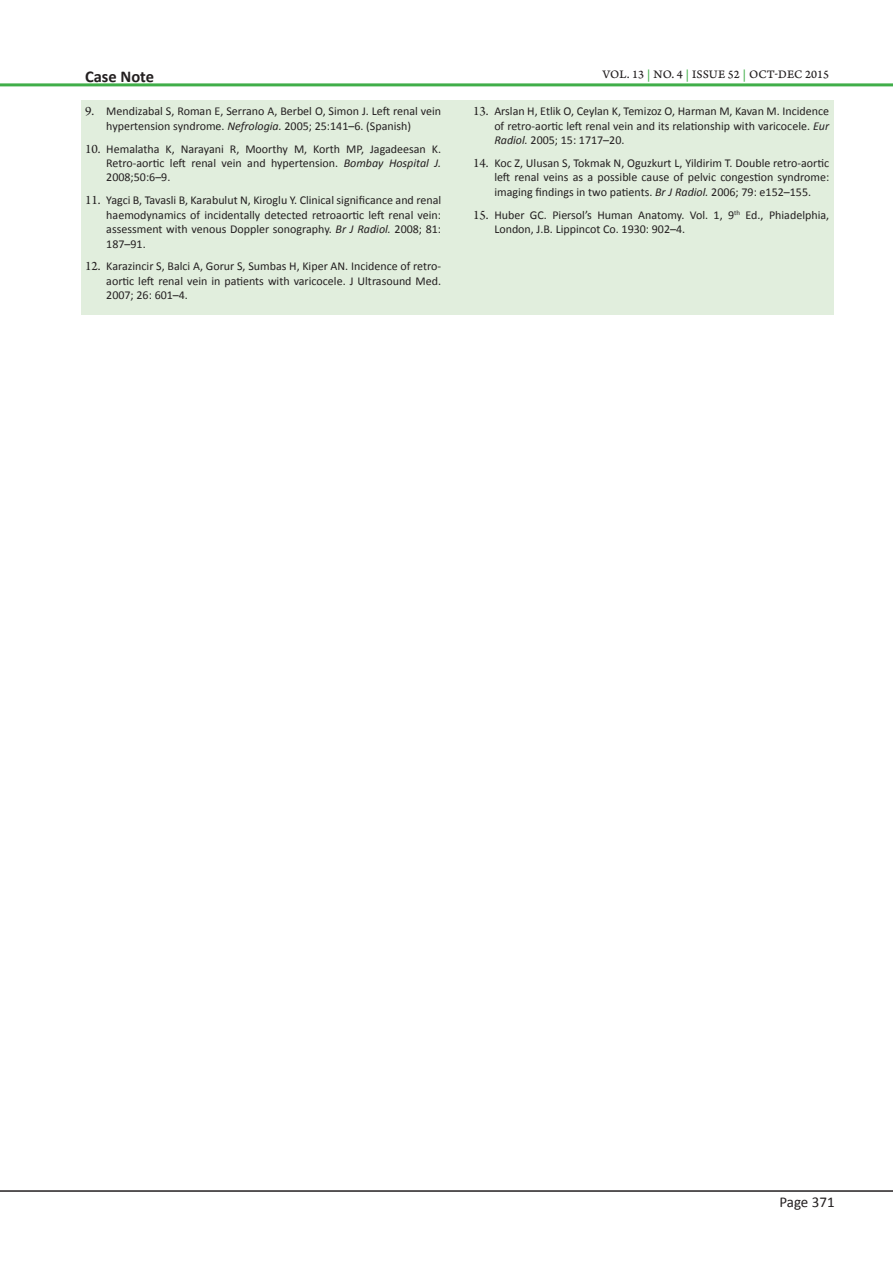
<style>
.page{position:relative;width:893px;height:1263px;background:#fff}
.page>*{position:absolute;margin:0;border:0;box-sizing:border-box;transform-origin:0 0}
.Abstract_Words{font:700 16.5px "Calibri";color:#231f20}
.t1{font:15px "Calibri";color:#231f20}
.Refrence_Text{font:12px/14.4px "Calibri";color:#231f20;text-align:justify}
.t2{font:12px "Arno Pro Caption";letter-spacing:.005em;color:#231f20}
.s1{font-family:"Arno Pro";font-size:13.5px}
.s2{font-style:italic}
.s3{color:#40ae49}
</style>
<div class="page">
<hr style="left:0;top:1190px;width:893px;height:2px;background:#231f20">
<hr style="left:0;top:83px;width:893px;height:3px;background:#40ae49">
<div style="left:81px;top:100px;width:752px;height:215px;background:#e1eedd"></div>
<p class="Abstract_Words" style="left:85px;top:66px;width:71px">Case Note</p>
<p class="Refrence_Text" style="left:106px;top:104px;width:336px;text-indent:-21px"><span class="s1">9.</span> Mendizabal S, Roman E, Serrano A, Berbel O, Simon J. Left renal vein hypertension syndrome. <span class="s2">Nefrologia.</span> 2005; 25:141–6. (Spanish)</p>
<p class="Refrence_Text" style="left:106px;top:141px;width:336px;text-indent:-21px"><span class="s1">10.</span> Hemalatha K, Narayani R, Moorthy M, Korth MP, Jagadeesan K.<br>Retro-aortic left renal vein and hypertension. <span class="s2">Bombay Hospital J.<br></span>2008;50:6–9.</p>
<p class="Refrence_Text" style="left:106px;top:193px;width:336px;text-indent:-21px"><span class="s1">11.</span> Yagci B, Tavasli B, Karabulut N, Kiroglu Y. Clinical significance and renal haemodynamics of incidentally detected retroaortic left renal vein: assessment with venous Doppler sonography. <span class="s2">Br J Radiol.</span> 2008; 81:<br>187–91.</p>
<p class="Refrence_Text" style="left:106px;top:259px;width:336px;text-indent:-21px"><span class="s1">12.</span> Karazincir S, Balci A, Gorur S, Sumbas H, Kiper AN. Incidence of retro&shy;aortic left renal vein in patients with varicocele. J Ultrasound Med.<br>2007; 26: 601–4.</p>
<p class="t2" style="left:602px;top:67px;width:228px">VOL. 13 <span class="s3">|</span> NO. 4 <span class="s3">|</span> ISSUE 52 <span class="s3">|</span> OCT-DEC 2015</p>
<p class="Refrence_Text" style="left:494px;top:104px;width:336px;text-indent:-21px"><span class="s1">13.</span> Arslan H, Etlik O, Ceylan K, Temizoz O, Harman M, Kavan M. Incidence of retro-aortic left renal vein and its relationship with varicocele. <span class="s2">Eur Radiol.</span> 2005; 15: 1717–20.</p>
<p class="Refrence_Text" style="left:494px;top:156px;width:336px;text-indent:-21px"><span class="s1">14.</span> Koc Z, Ulusan S, Tokmak N, Oguzkurt L, Yildirim T. Double retro-aortic left renal veins as a possible cause of pelvic congestion syndrome: imaging findings in two patients. <span class="s2">Br J Radiol.</span> 2006; 79: e152–155.</p>
<p class="Refrence_Text" style="left:494px;top:208px;width:336px;text-indent:-21px"><span class="s1">15.</span> Huber GC. Piersol’s Human Anatomy. Vol. 1, 9<sup>th</sup> Ed., Phiadelphia,<br>London, J.B. Lippincot Co. 1930: 902–4.</p>
<p class="t1" style="left:779px;top:1193px;width:57px">Page 371</p>
</div>
